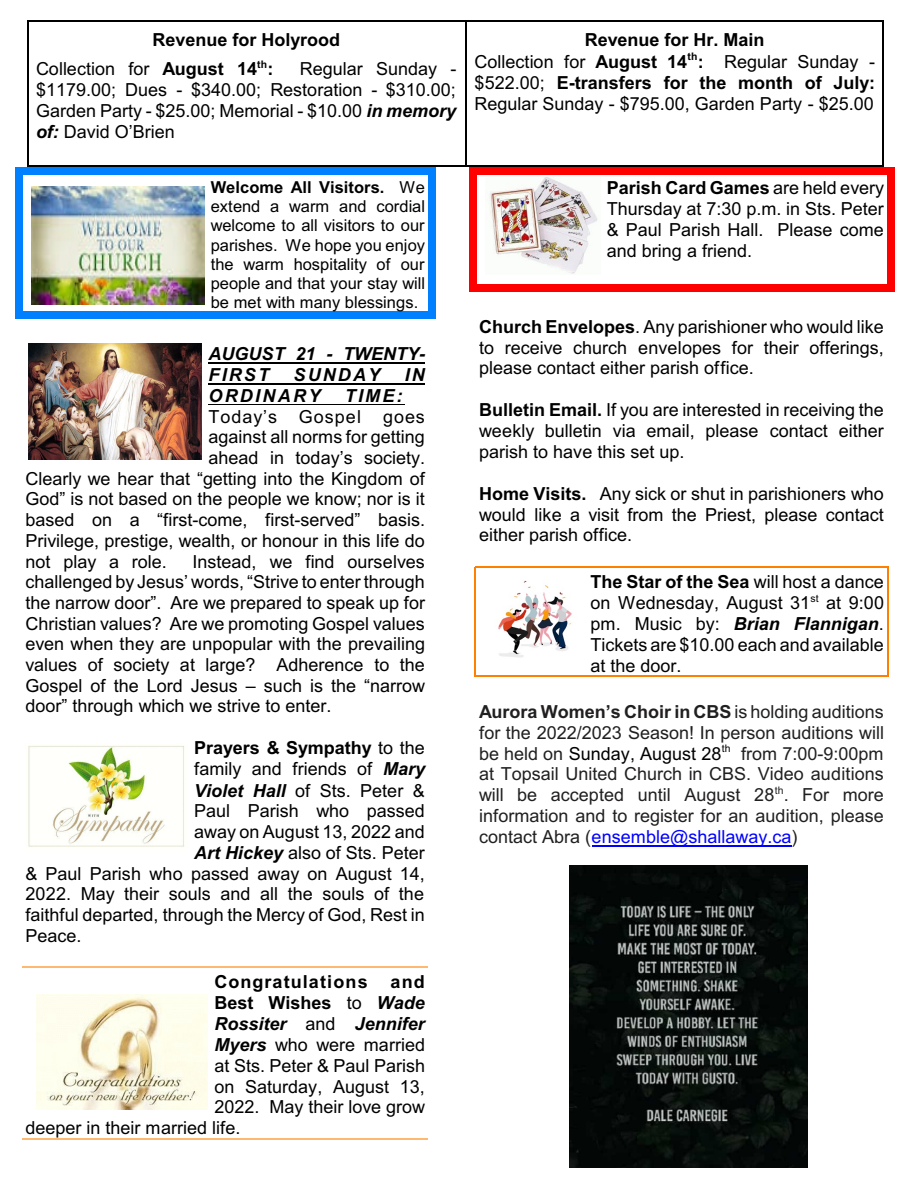
<style>
.page{position:relative;width:918px;height:1188px;background:#fff}
.page>*{position:absolute;margin:0;border:0;box-sizing:border-box;transform-origin:0 0}
.t1{font:18px/20.7px "Arial";color:#000;text-align:justify}
.t2{font:18px/20.7px "Arial";color:#211f1f;text-align:justify}
.t3{font:700 18px/28.7px "Arial";color:#000}
.t4{font:italic 700 18px/21px "Arial";color:#000}
.t5{font:18px "Arial";letter-spacing:.055em;color:#000}
.t6{font:700 18px "Arial";letter-spacing:.06em;color:#000}
.t7{font:italic 700 18px "Arial";letter-spacing:.13em;color:#000}
.t8{font:16.5px/19px "Arial";color:#000;text-align:justify}
.s1{font-weight:400}
.s2{font-weight:700;font-style:italic}
.s3{font-weight:700}
.s4{font-style:italic}
.s5{font-weight:400;font-style:normal}
.s6{color:#000}
.s7{color:#00f}
</style>
<div class="page">
<hr style="left:27px;top:20px;width:1px;height:147px;background:#000">
<hr style="left:27px;top:20px;width:439px;height:2px;background:#000">
<hr style="left:27px;top:166px;width:439px;height:1px;background:#000">
<hr style="left:466px;top:20px;width:1px;height:147px;background:#000">
<hr style="left:883px;top:20px;width:1px;height:147px;background:#000">
<hr style="left:466px;top:20px;width:418px;height:2px;background:#000">
<hr style="left:466px;top:166px;width:418px;height:1px;background:#000">
<div style="left:15px;top:167px;width:7px;height:151px;background:#0080ff"></div>
<div style="left:428px;top:167px;width:7px;height:151px;background:#0080ff"></div>
<div style="left:15px;top:167px;width:420px;height:7px;background:#0080ff"></div>
<div style="left:15px;top:312px;width:420px;height:7px;background:#0080ff"></div>
<hr style="left:22px;top:966px;width:406px;height:2px;background:#ffb870">
<hr style="left:22px;top:1138px;width:406px;height:2px;background:#ffb870">
<div style="left:469px;top:167px;width:7px;height:104px;background:#f00"></div>
<div style="left:887px;top:167px;width:7px;height:104px;background:#f00"></div>
<div style="left:469px;top:167px;width:425px;height:7px;background:#f00"></div>
<div style="left:469px;top:256px;width:7px;height:35px;background:#f00"></div>
<div style="left:887px;top:256px;width:7px;height:35px;background:#f00"></div>
<div style="left:469px;top:284px;width:425px;height:7px;background:#f00"></div>
<hr style="left:475px;top:567px;width:1px;height:30px;background:#ff8000">
<hr style="left:887px;top:567px;width:1px;height:30px;background:#ff8000">
<hr style="left:475px;top:567px;width:413px;height:1px;background:#ff8000">
<hr style="left:475px;top:570px;width:1px;height:107px;background:#ff8000">
<hr style="left:887px;top:570px;width:1px;height:107px;background:#ff8000">
<hr style="left:475px;top:676px;width:413px;height:1px;background:#ff8000">
<img style="left:29px;top:344px;width:173px;height:116px">
<img style="left:28px;top:745px;width:157px;height:102px">
<img style="left:36px;top:994px;width:172px;height:116px">
<img style="left:487px;top:177px;width:111px;height:97px">
<img style="left:498px;top:580px;width:74px;height:77px">
<img style="left:569px;top:866px;width:238px;height:302px">
<hr style="left:209px;top:363px;width:216px;height:1px;background:#000">
<hr style="left:209px;top:384px;width:216px;height:1px;background:#000">
<hr style="left:209px;top:404px;width:196px;height:1px;background:#000">
<hr style="left:592px;top:845px;width:199px;height:1px;background:#00f">
<img style="left:32px;top:186px;width:172px;height:118px">
<p class="t3" style="left:36px;top:27px;width:306px;text-indent:117px">Revenue for Holyrood<br><span class="s1">Collection for</span> August 14<sup>th</sup>:</p>
<p class="t1" style="left:36px;top:60px;width:422px;text-indent:264px">Regular Sunday - $1179.00; Dues - $340.00; Restoration - $310.00; Garden Party - $25.00; Memorial - $10.00 <span class="s2">in memory of:</span> David O’Brien</p>
<p class="t8" style="left:211px;top:179px;width:216px"><span class="s3">Welcome All Visitors.</span> We extend a warm and cordial welcome to all visitors to our parishes. We hope you enjoy the warm hospitality of our people and that your stay will be met with many blessings.</p>
<p class="t4" style="left:209px;top:345px;width:218px">AUGUST 21 - TWENTY-<br>FIRST</p>
<p class="t4" style="left:294px;top:366px;width:88px">SUNDAY</p>
<p class="t4" style="left:405px;top:366px;width:22px">IN</p>
<p class="t7" style="left:209px;top:389px;width:113px">ORDINARY</p>
<p class="t4" style="left:345px;top:387px;width:59px">TIME:</p>
<p class="t5" style="left:209px;top:410px;width:218px">Today’s Gospel goes</p>
<p class="t1" style="left:209px;top:428px;width:218px">against all norms for getting</p>
<p class="t1" style="left:209px;top:449px;width:218px">ahead in today’s society.</p>
<p class="t1" style="left:25px;top:470px;width:401px">Clearly we hear that “getting into the Kingdom of</p>
<p class="t1" style="left:25px;top:490px;width:401px">God” is not based on the people we know; nor is it</p>
<p class="t1" style="left:25px;top:511px;width:401px">based on a “first-come, first-served” basis.</p>
<p class="t1" style="left:25px;top:532px;width:401px">Privilege, prestige, wealth, or honour in this life do</p>
<p class="t1" style="left:25px;top:553px;width:143px">not play a role.</p>
<p class="t1" style="left:25px;top:553px;width:401px;text-indent:167px">Instead, we find ourselves challenged by Jesus’ words, “Strive to enter through the narrow door”. Are we prepared to speak up for Christian values? Are we promoting Gospel values even when they are unpopular with the prevailing values of society at large? Adherence to the Gospel of the Lord Jesus – such is the “narrow door” through which we strive to enter.</p>
<p class="t3" style="left:194px;top:735px;width:232px">Prayers &amp; Sympathy <span class="s1">to the</span></p>
<p class="t1" style="left:194px;top:760px;width:232px">family and friends of <span class="s2">Mary</span></p>
<p class="t1" style="left:194px;top:781px;width:232px"><span class="s2">Violet Hall</span> of Sts. Peter &amp;</p>
<p class="t1" style="left:194px;top:802px;width:232px">Paul Parish who passed</p>
<p class="t1" style="left:194px;top:823px;width:232px">away on August 13, 2022 and</p>
<p class="t1" style="left:194px;top:844px;width:232px"><span class="s2">Art Hickey</span> also of Sts. Peter</p>
<p class="t1" style="left:25px;top:865px;width:401px">&amp; Paul Parish who passed away on August 14,</p>
<p class="t1" style="left:25px;top:885px;width:400px">2022. May their souls and all the souls of the</p>
<p class="t1" style="left:25px;top:906px;width:401px">faithful departed, through the Mercy of God, Rest in</p>
<p class="t1" style="left:25px;top:927px;width:58px">Peace.</p>
<p class="t6" style="left:214px;top:975px;width:155px">Congratulations</p>
<p class="t3" style="left:391px;top:969px;width:36px">and</p>
<p class="t3" style="left:214px;top:990px;width:212px">Best Wishes <span class="s1">to</span> <span class="s4">Wade</span></p>
<p class="t4" style="left:214px;top:1015px;width:212px">Rossiter <span class="s5">and</span> Jennifer</p>
<p class="t1" style="left:214px;top:1036px;width:212px"><span class="s2">Myers</span> who were married</p>
<p class="t1" style="left:214px;top:1057px;width:212px">at Sts. Peter &amp; Paul Parish</p>
<p class="t1" style="left:214px;top:1078px;width:212px">on Saturday, August 13,</p>
<p class="t1" style="left:214px;top:1098px;width:212px">2022. May their love grow</p>
<p class="t1" style="left:25px;top:1119px;width:216px">deeper in their married life.</p>
<p class="t1" style="left:475px;top:31px;width:402px;text-align:center"><span class="s3">Revenue for Hr. Main<br></span>Collection for <span class="s3">August 14</span><sup>th</sup><span class="s3">:</span> Regular Sunday - $522.00; <span class="s3">E-transfers for the month of July:<br></span>Regular Sunday - $795.00, Garden Party - $25.00</p>
<p class="t1" style="left:607px;top:179px;width:279px"><span class="s3">Parish Card Games</span> are held every Thursday at 7:30 p.m. in Sts. Peter &amp; Paul Parish Hall. Please come and bring a friend.</p>
<p class="t1" style="left:479px;top:318px;width:406px"><span class="s3">Church Envelopes</span>. Any parishioner who would like to receive church envelopes for their offerings, please contact either parish office.</p>
<p class="t1" style="left:479px;top:401px;width:406px"><span class="s3">Bulletin Email.</span> If you are interested in receiving the weekly bulletin via email, please contact either parish to have this set up.</p>
<p class="t1" style="left:479px;top:485px;width:406px"><span class="s3">Home Visits.</span> Any sick or shut in parishioners who would like a visit from the Priest, please contact either parish office.</p>
<p class="t1" style="left:590px;top:573px;width:295px"><span class="s3">The Star of the Sea</span> will host a dance on Wednesday, August 31<sup>st</sup> at 9:00 pm. Music by: <span class="s2">Brian Flannigan</span>.<br>Tickets are $10.00 each and available at the door.</p>
<p class="t2" style="left:479px;top:703px;width:406px"><span class="s3">Aurora Women’s Choir in CBS</span> is holding auditions for the 2022/2023 Season! In person auditions will be held on <span class="s6">Sunday, August 28</span><sup>th</sup> from 7:00-9:00pm at Topsail United Church in CBS. Video auditions will be accepted until August 28<sup>th</sup>. For more information and to register for an audition, please contact Abra (<span class="s7">ensemble@shallaway.ca</span>)</p>
</div>
